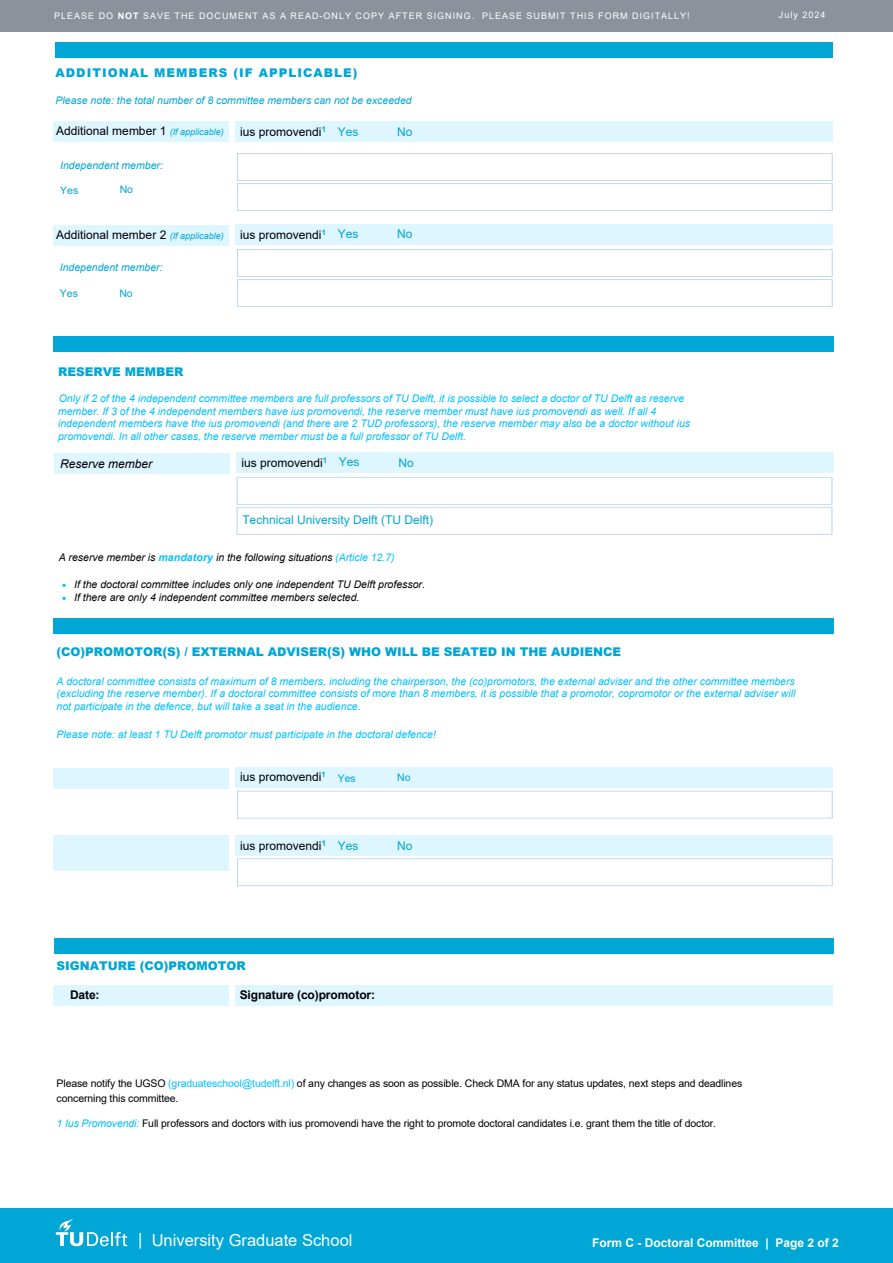
<style>
.page{position:relative;width:893px;height:1263px;background:#fff}
.page>*{position:absolute;margin:0;border:0;box-sizing:border-box;transform-origin:0 0}
.t1{font:16.5px "Arial";color:#fff}
.t2{font:12px "Arial";color:#000}
.t3{font:900 12px "Arial";color:#00a6d5}
.t4{font:12px "Arial";color:#00a6d5}
.t5{font:700 12px "Arial";color:#fff}
.t6{font:900 12px "Arial";letter-spacing:.085em;color:#00a6d5}
.t7{font:700 12px "Arial";letter-spacing:-.01em;color:#000}
.t8{font:italic 12px "Arial";color:#000}
.t9{font:italic 10.5px/12.6px "Arial";color:#00bfff}
.t10{font:10.5px/15.3px "Arial";letter-spacing:-.01em;color:#000}
.t11{font:italic 10.5px "Arial";color:#000}
.t12{font:italic 10.5px "Arial";color:#00bfff}
.t13{font:italic 10.5px "Arial";color:#00a6d5}
.t14{font:italic 10.5px "Arial";color:#00a6d5}
.t15{font:10.5px "Arial";color:#00a6d5}
.t16{font:9px "Arial";letter-spacing:.11em;color:#fff}
.t17{font:9px "Arial";letter-spacing:.11em;color:#fff}
.s1{font-weight:700}
.s2{font-style:inherit}
.s3{font-style:italic;font-size:9px;color:#00a6d5}
.s4{font-weight:700;color:#00bfff}
.s5{color:#00bfff}
.s6{font-style:italic;color:#00bfff}
</style>
<div class="page">
<div style="left:0;top:1209px;width:893px;height:54px;background:#00a6d6"></div>
<svg style="left:56px;top:1218px;width:71px;height:28px"></svg>
<div style="left:237px;top:153px;width:595px;height:28px;border:1px solid #bdd7ee"></div>
<div style="left:55px;top:43px;width:174px;height:15px;background:#00a6d6"></div>
<div style="left:223px;top:43px;width:610px;height:15px;background:#00a6d6"></div>
<div style="left:237px;top:183px;width:595px;height:28px;border:1px solid #bdd7ee"></div>
<div style="left:237px;top:249px;width:595px;height:28px;border:1px solid #bdd7ee"></div>
<div style="left:237px;top:279px;width:595px;height:28px;border:1px solid #bdd7ee"></div>
<div style="left:235px;top:767px;width:597px;height:21px;background:#ddf6ff"></div>
<div style="left:53px;top:768px;width:175px;height:21px;background:#ddf6ff"></div>
<div style="left:237px;top:791px;width:595px;height:27px;border:1px solid #bdd7ee"></div>
<div style="left:235px;top:835px;width:597px;height:20px;background:#ddf6ff"></div>
<div style="left:53px;top:836px;width:175px;height:35px;background:#ddf6ff"></div>
<div style="left:237px;top:858px;width:595px;height:28px;border:1px solid #bdd7ee"></div>
<div style="left:53px;top:337px;width:780px;height:15px;background:#00a6d6"></div>
<div style="left:237px;top:477px;width:595px;height:28px;border:1px solid #bdd7ee"></div>
<div style="left:237px;top:507px;width:595px;height:28px;border:1px solid #bdd7ee"></div>
<div style="left:54px;top:938px;width:779px;height:15px;background:#00a6d6"></div>
<div style="left:235px;top:985px;width:597px;height:20px;background:#ddf6ff"></div>
<div style="left:53px;top:985px;width:175px;height:21px;background:#ddf6ff"></div>
<div style="left:236px;top:452px;width:597px;height:21px;background:#ddf6ff"></div>
<div style="left:54px;top:453px;width:176px;height:20px;background:#ddf6ff"></div>
<div style="left:235px;top:121px;width:597px;height:20px;background:#ddf6ff"></div>
<div style="left:53px;top:121px;width:175px;height:21px;background:#ddf6ff"></div>
<div style="left:235px;top:224px;width:597px;height:21px;background:#ddf6ff"></div>
<div style="left:53px;top:225px;width:175px;height:21px;background:#ddf6ff"></div>
<div style="left:53px;top:619px;width:780px;height:15px;background:#00a6d6"></div>
<div style="left:1px;top:0;width:892px;height:31px;background:#8b929c"></div>
<p class="t17" style="left:54px;top:9px;width:637px">PLEASE DO <span class="s1">NOT</span> SAVE THE DOCUMENT AS A READ-ONLY COPY AFTER SIGNING<span class="s2">. PLEASE SUBMIT THIS FORM DIGITALLY!</span></p>
<p class="t16" style="left:779px;top:9px;width:48px">July 2<span class="s2">02</span>4</p>
<p class="t16" style="left:59px;top:9px;width:638px">PLEASE DO NOT SAVE THE DOCUMENT AS A READ-ONLY COPY AFTER SIGNING. PLEASE SUBMIT THIS FORM DIGITA LY!</p>
<p class="t16" style="left:755px;top:10px;width:58px">March <span class="s2">202</span>4</p>
<p class="t6" style="left:56px;top:64px;width:303px">ADDITIONAL MEMBERS (IF APPLICABLE)</p>
<p class="t13" style="left:56px;top:93px;width:358px">Please note: the total number of 8 committee members can not be exceeded</p>
<p class="t2" style="left:56px;top:123px;width:169px">Additional member 1 <span class="s3">(If applicable)</span></p>
<p class="t14" style="left:60px;top:159px;width:104px">Independent member:</p>
<p class="t15" style="left:60px;top:183px;width:20px">Yes</p>
<p class="t15" style="left:120px;top:182px;width:15px">No</p>
<p class="t2" style="left:56px;top:227px;width:169px">Additional member 2 <span class="s3">(If applicable)</span></p>
<p class="t14" style="left:60px;top:261px;width:104px">Independent member:</p>
<p class="t15" style="left:60px;top:286px;width:20px">Yes</p>
<p class="t15" style="left:119px;top:286px;width:15px">No</p>
<p class="t2" style="left:240px;top:123px;width:87px">ius promovendi<sup>1</sup></p>
<p class="t4" style="left:338px;top:124px;width:22px">Yes</p>
<p class="t4" style="left:397px;top:123px;width:17px">No</p>
<p class="t2" style="left:240px;top:227px;width:87px">ius promovendi<sup>1</sup></p>
<p class="t4" style="left:338px;top:226px;width:22px">Yes</p>
<p class="t4" style="left:397px;top:225px;width:17px">No</p>
<p class="t3" style="left:58px;top:363px;width:127px">RESERVE MEMBER</p>
<p class="t9" style="left:58px;top:392px;width:634px">Only if 2 of the 4 independent committee members are full professors of TU Delft, it is possible to select a doctor of TU Delft as reserve member. If 3 of the 4 independent members have ius promovendi, the reserve member must have ius promovendi as well. If all 4 independent members have the ius promovendi (and there are 2 TUD professors), the reserve member may also be a doctor without ius promovendi. In all other cases, the reserve member must be a full professor of TU Delft.</p>
<p class="t8" style="left:60px;top:456px;width:94px">Reserve member</p>
<p class="t2" style="left:241px;top:454px;width:87px">ius promovendi<sup>1</sup></p>
<p class="t4" style="left:339px;top:454px;width:22px">Yes</p>
<p class="t4" style="left:398px;top:455px;width:17px">No</p>
<p class="t4" style="left:242px;top:511px;width:192px">Technical University Delft (TU Delft)</p>
<p class="t11" style="left:59px;top:551px;width:338px">A reserve member is <span class="s4">mandatory</span> in the <span class="s2">following situations</span> <span class="s5">(Article 12.7)</span></p>
<p class="t11" style="left:62px;top:577px;width:364px"><span class="s5">•</span> If the doctoral committee includes only one independent TU Delft <span class="s2">professor.</span></p>
<p class="t11" style="left:62px;top:590px;width:299px"><span class="s5">•</span> If there are only 4 independent committee members selected<span class="s2">.</span></p>
<p class="t3" style="left:57px;top:643px;width:566px">(CO)PROMOTOR(S) / EXTERNAL ADVISER(S) WHO WILL BE SEATED IN THE AUDIENCE</p>
<p class="t9" style="left:57px;top:675px;width:740px;text-align:justify">A doctoral committee consists of maximum of 8 members, including the chairperson, the (co)promotors, the external adviser and the other committee members (excluding the reserve member). If a doctoral committee consists of more than 8 members, it is possible that a promotor<span class="s2">,</span> copromotor or the external adviser will not participate in the defence, but will take a seat in the audience.</p>
<p class="t12" style="left:57px;top:727px;width:381px">Please note: at least 1 TU Delft promotor must participate in the doctoral defence!</p>
<p class="t2" style="left:240px;top:768px;width:87px">ius promovendi<sup>1</sup></p>
<p class="t15" style="left:338px;top:771px;width:20px">Yes</p>
<p class="t15" style="left:397px;top:770px;width:15px">No</p>
<p class="t2" style="left:240px;top:837px;width:87px">ius promovendi<sup>1</sup></p>
<p class="t4" style="left:338px;top:838px;width:22px">Yes</p>
<p class="t4" style="left:397px;top:837px;width:17px">No</p>
<p class="t3" style="left:57px;top:957px;width:191px">SIGNATURE (CO)PROMOTOR</p>
<p class="t7" style="left:70px;top:986px;width:31px">Date:</p>
<p class="t7" style="left:240px;top:987px;width:137px">Signature <span class="s2">(co)</span>promotor:</p>
<p class="t10" style="left:57px;top:1075px;width:687px">Please notify the UGSO <span class="s5">(graduateschool@tudelft.nl)</span> of any changes as soon as possible. Check DMA for any status updates, next steps and deadlines concerning this committee.</p>
<p class="t10" style="left:57px;top:1116px;width:661px"><span class="s6">1 Ius Promovendi:</span> Full professors and doctors with ius promovendi have the right to promote doctoral candidates i.e. grant them the title of doctor.</p>
<h1 class="t1" style="left:138px;top:1229px;width:216px">| University Graduate School</h1>
<p class="t5" style="left:592px;top:1234px;width:248px">Form C - Doctoral Committee | Page 2 of 2</p>
</div>
